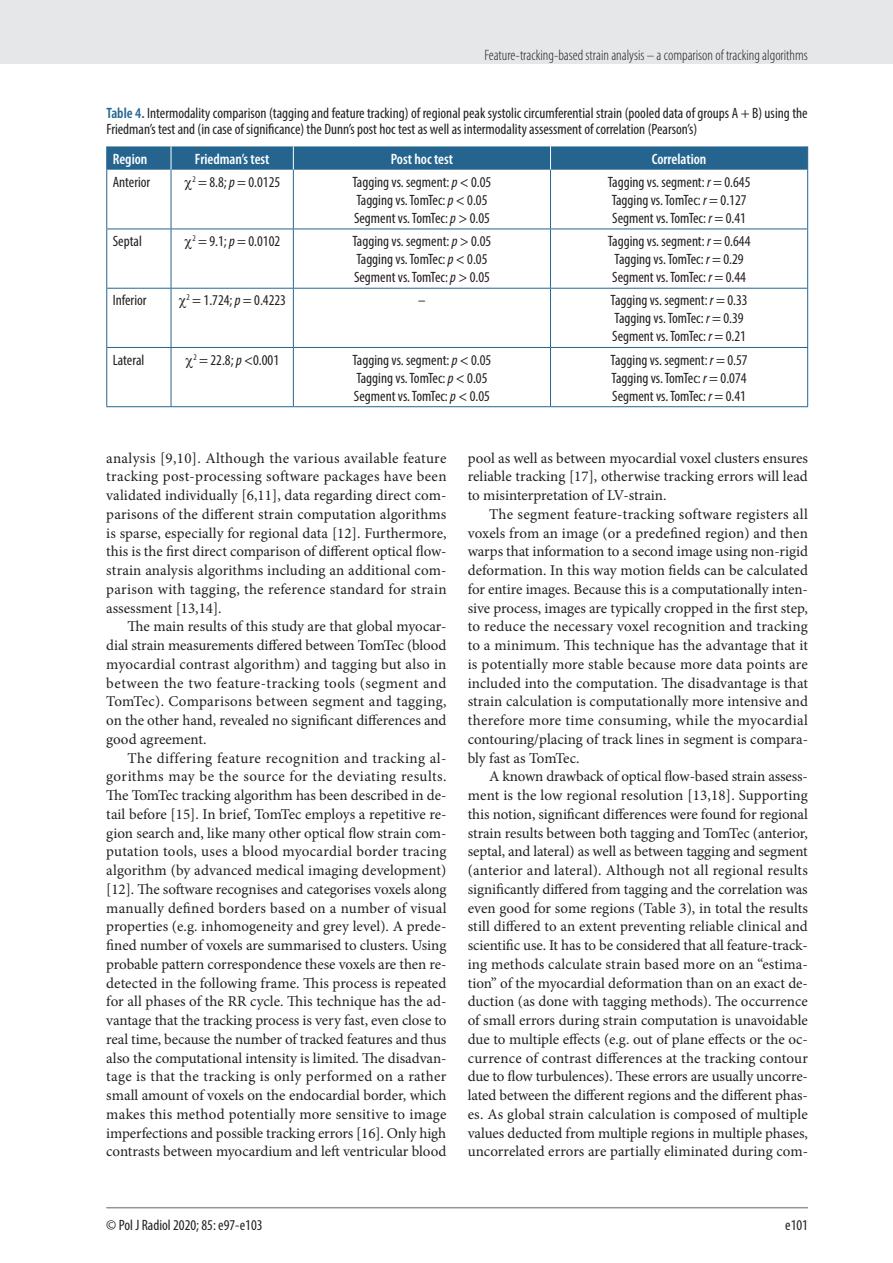
<style>
.page{position:relative;width:893px;height:1263px;background:#fff}
.page>*{position:absolute;margin:0;border:0;box-sizing:border-box;transform-origin:0 0}
.t1{font:15px/18.8px "Minion Pro";color:#231f20;text-align:justify}
.t2{font:condensed 15px/18px "Myriad Pro";color:#231f20}
.t3{font:300 condensed 15px "Myriad Pro";color:#231f20}
.t4{font:600 condensed 15px "Myriad Pro";color:#fff}
.s1{font-weight:600;color:#24648f}
.s2{font-style:italic}
</style>
<div class="page">
<div style="left:0;top:0;width:893px;height:64px;background:#e6e7e9"></div>
<hr style="left:106px;top:1207px;width:702px;height:1px;background:#939598">
<hr style="left:171px;top:170px;width:1px;height:59px;background:#24648f">
<hr style="left:293px;top:170px;width:1px;height:59px;background:#24648f">
<hr style="left:550px;top:170px;width:1px;height:59px;background:#24648f">
<hr style="left:106px;top:229px;width:65px;height:1px;background:#24648f">
<hr style="left:171px;top:229px;width:122px;height:1px;background:#24648f">
<hr style="left:171px;top:229px;width:1px;height:59px;background:#24648f">
<hr style="left:293px;top:229px;width:257px;height:1px;background:#24648f">
<hr style="left:293px;top:229px;width:1px;height:59px;background:#24648f">
<hr style="left:550px;top:229px;width:258px;height:1px;background:#24648f">
<hr style="left:550px;top:229px;width:1px;height:59px;background:#24648f">
<hr style="left:106px;top:288px;width:65px;height:1px;background:#24648f">
<hr style="left:171px;top:288px;width:122px;height:1px;background:#24648f">
<hr style="left:171px;top:289px;width:1px;height:58px;background:#24648f">
<hr style="left:293px;top:288px;width:257px;height:1px;background:#24648f">
<hr style="left:293px;top:289px;width:1px;height:58px;background:#24648f">
<hr style="left:550px;top:288px;width:258px;height:1px;background:#24648f">
<hr style="left:550px;top:289px;width:1px;height:58px;background:#24648f">
<hr style="left:106px;top:347px;width:65px;height:1px;background:#24648f">
<hr style="left:171px;top:347px;width:122px;height:1px;background:#24648f">
<hr style="left:171px;top:348px;width:1px;height:58px;background:#24648f">
<hr style="left:293px;top:347px;width:257px;height:1px;background:#24648f">
<hr style="left:293px;top:348px;width:1px;height:58px;background:#24648f">
<hr style="left:550px;top:347px;width:258px;height:1px;background:#24648f">
<hr style="left:550px;top:348px;width:1px;height:58px;background:#24648f">
<svg style="left:106px;top:146px;width:702px;height:24px;background:#2b6992"></svg>
<hr style="left:106px;top:170px;width:1px;height:59px;background:#24648f">
<hr style="left:807px;top:170px;width:1px;height:59px;background:#24648f">
<hr style="left:106px;top:229px;width:1px;height:59px;background:#24648f">
<hr style="left:807px;top:229px;width:1px;height:59px;background:#24648f">
<hr style="left:106px;top:289px;width:1px;height:58px;background:#24648f">
<hr style="left:807px;top:289px;width:1px;height:58px;background:#24648f">
<hr style="left:106px;top:348px;width:1px;height:58px;background:#24648f">
<hr style="left:807px;top:348px;width:1px;height:58px;background:#24648f">
<hr style="left:106px;top:406px;width:65px;height:1px;background:#24648f">
<hr style="left:171px;top:406px;width:122px;height:1px;background:#24648f">
<hr style="left:293px;top:406px;width:257px;height:1px;background:#24648f">
<hr style="left:550px;top:406px;width:258px;height:1px;background:#24648f">
<p class="t3" style="left:484px;top:46px;width:325px">Feature-tracking-based strain analysis – a comparison of tracking algorithms</p>
<p class="t2" style="left:106px;top:104px;width:703px;line-height:16.5px"><span class="s1">Table 4.</span> Intermodality comparison (tagging and feature tracking) of regional peak systolic circumferential strain (pooled data of groups A + B) using the<br>Friedman’s test and (in case of significance) the Dunn’s post hoc test as well as intermodality assessment of correlation (Pearson’s)</p>
<p class="t4" style="left:113px;top:149px;width:36px">Region</p>
<p class="t4" style="left:195px;top:149px;width:76px">Friedman’s test</p>
<p class="t4" style="left:391px;top:149px;width:64px">Post hoc test</p>
<p class="t4" style="left:652px;top:149px;width:56px">Correlation</p>
<p class="t2" style="left:113px;top:173px;width:39px">Anterior</p>
<p class="t2" style="left:192px;top:173px;width:89px"><sup>2</sup> = 8.8; <span class="s2">p</span> = 0.0125</p>
<p class="t2" style="left:352px;top:173px;width:140px">Tagging vs. segment: <span class="s2">p</span> &lt; 0.05<br>Tagging vs. TomTec: <span class="s2">p</span> &lt; 0.05<br>Segment vs. TomTec: <span class="s2">p</span> &gt; 0.05</p>
<p class="t2" style="left:608px;top:173px;width:144px">Tagging vs. segment: <span class="s2">r</span> = 0.645<br>Tagging vs. TomTec: <span class="s2">r</span> = 0.127<br>Segment vs. TomTec: <span class="s2">r</span> = 0.41</p>
<p class="t2" style="left:113px;top:232px;width:31px">Septal</p>
<p class="t2" style="left:192px;top:232px;width:89px"><sup>2</sup> = 9.1; <span class="s2">p</span> = 0.0102</p>
<p class="t2" style="left:352px;top:232px;width:140px">Tagging vs. segment: <span class="s2">p</span> &gt; 0.05<br>Tagging vs. TomTec: <span class="s2">p</span> &lt; 0.05<br>Segment vs. TomTec: <span class="s2">p</span> &gt; 0.05</p>
<p class="t2" style="left:608px;top:232px;width:144px">Tagging vs. segment: <span class="s2">r</span> = 0.644<br>Tagging vs. TomTec: <span class="s2">r</span> = 0.29<br>Segment vs. TomTec: <span class="s2">r</span> = 0.44</p>
<p class="t2" style="left:113px;top:291px;width:35px">Inferior</p>
<p class="t2" style="left:187px;top:291px;width:101px"><sup>2</sup> = 1.724; <span class="s2">p</span> = 0.4223</p>
<p class="t2" style="left:418px;top:291px;width:9px">–</p>
<p class="t2" style="left:611px;top:291px;width:138px">Tagging vs. segment: <span class="s2">r</span> = 0.33<br>Tagging vs. TomTec: <span class="s2">r</span> = 0.39<br>Segment vs. TomTec: <span class="s2">r</span> = 0.21</p>
<p class="t2" style="left:113px;top:351px;width:33px">Lateral</p>
<p class="t2" style="left:194px;top:351px;width:87px"><sup>2</sup> = 22.8; <span class="s2">p</span> &lt;0.001</p>
<p class="t2" style="left:352px;top:351px;width:140px">Tagging vs. segment: <span class="s2">p</span> &lt; 0.05<br>Tagging vs. TomTec: <span class="s2">p</span> &lt; 0.05<br>Segment vs. TomTec: <span class="s2">p</span> &lt; 0.05</p>
<p class="t2" style="left:611px;top:351px;width:138px;text-align:justify">Tagging vs. segment: <span class="s2">r</span> = 0.57<br>Tagging vs. TomTec: <span class="s2">r</span> = 0.074<br>Segment vs. TomTec: <span class="s2">r</span> = 0.41</p>
<p class="t1" style="left:106px;top:448px;width:342px">analysis [9,10]. Although the various available feature tracking post-processing software packages have been validated individually [6,11], data regarding direct com&shy;parisons of the different strain computation algorithms is sparse, especially for regional data [12]. Furthermore, this is the first direct comparison of different optical flow&shy;strain analysis algorithms including an additional com&shy;parison with tagging, the reference standard for strain assessment [13,14].</p>
<p class="t1" style="left:106px;top:617px;width:342px;text-indent:21px">The main results of this study are that global myocar&shy;dial strain measurements differed between TomTec (blood myocardial contrast algorithm) and tagging but also in between the two feature-tracking tools (segment and TomTec). Comparisons between segment and tagging, on the other hand, revealed no significant differences and good agreement.</p>
<p class="t1" style="left:106px;top:748px;width:342px;text-indent:21px">The differing feature recognition and tracking al&shy;gorithms may be the source for the deviating results.<br>The TomTec tracking algorithm has been described in de&shy;tail before [15]. In brief, TomTec employs a repetitive re&shy;gion search and, like many other optical flow strain com&shy;putation tools, uses a blood myocardial border tracing algorithm (by advanced medical imaging development) [12]. The software recognises and categorises voxels along manually defined borders based on a number of visual properties (e.g. inhomogeneity and grey level). A prede&shy;fined number of voxels are summarised to clusters. Using probable pattern correspondence these voxels are then re&shy;detected in the following frame. This process is repeated for all phases of the RR cycle. This technique has the ad&shy;vantage that the tracking process is very fast, even close to real time, because the number of tracked features and thus also the computational intensity is limited. The disadvan&shy;tage is that the tracking is only performed on a rather small amount of voxels on the endocardial border, which makes this method potentially more sensitive to image imperfections and possible tracking errors [16]. Only high contrasts between myocardium and left ventricular blood</p>
<p class="t1" style="left:468px;top:448px;width:342px">pool as well as between myocardial voxel clusters ensures reliable tracking [17], otherwise tracking errors will lead to misinterpretation of LV-strain.</p>
<p class="t1" style="left:468px;top:505px;width:342px;text-indent:21px">The segment feature-tracking software registers all voxels from an image (or a predefined region) and then warps that information to a second image using non-rigid deformation. In this way motion fields can be calculated for entire images. Because this is a computationally inten&shy;sive process, images are typically cropped in the first step, to reduce the necessary voxel recognition and tracking to a minimum. This technique has the advantage that it is potentially more stable because more data points are included into the computation. The disadvantage is that strain calculation is computationally more intensive and therefore more time consuming, while the myocardial contouring/placing of track lines in segment is compara&shy;bly fast as TomTec.</p>
<p class="t1" style="left:468px;top:767px;width:342px;text-indent:21px">A known drawback of optical flow-based strain assess&shy;ment is the low regional resolution [13,18]. Supporting this notion, significant differences were found for regional strain results between both tagging and TomTec (anterior, septal, and lateral) as well as between tagging and segment (anterior and lateral). Although not all regional results significantly differed from tagging and the correlation was even good for some regions (Table 3), in total the results still differed to an extent preventing reliable clinical and scientific use. It has to be considered that all feature-track&shy;ing methods calculate strain based more on an “estima&shy;tion” of the myocardial deformation than on an exact de&shy;duction (as done with tagging methods). The occurrence of small errors during strain computation is unavoidable due to multiple effects (e.g. out of plane effects or the oc&shy;currence of contrast differences at the tracking contour due to flow turbulences). These errors are usually uncorre&shy;lated between the different regions and the different phas&shy;es. As global strain calculation is composed of multiple values deducted from multiple regions in multiple phases, uncorrelated errors are partially eliminated during com-</p>
<p class="t2" style="left:106px;top:1216px;width:158px">© Pol J Radiol 2020; 85: e97-e103</p>
<p class="t2" style="left:785px;top:1216px;width:24px">e101</p>
</div>
